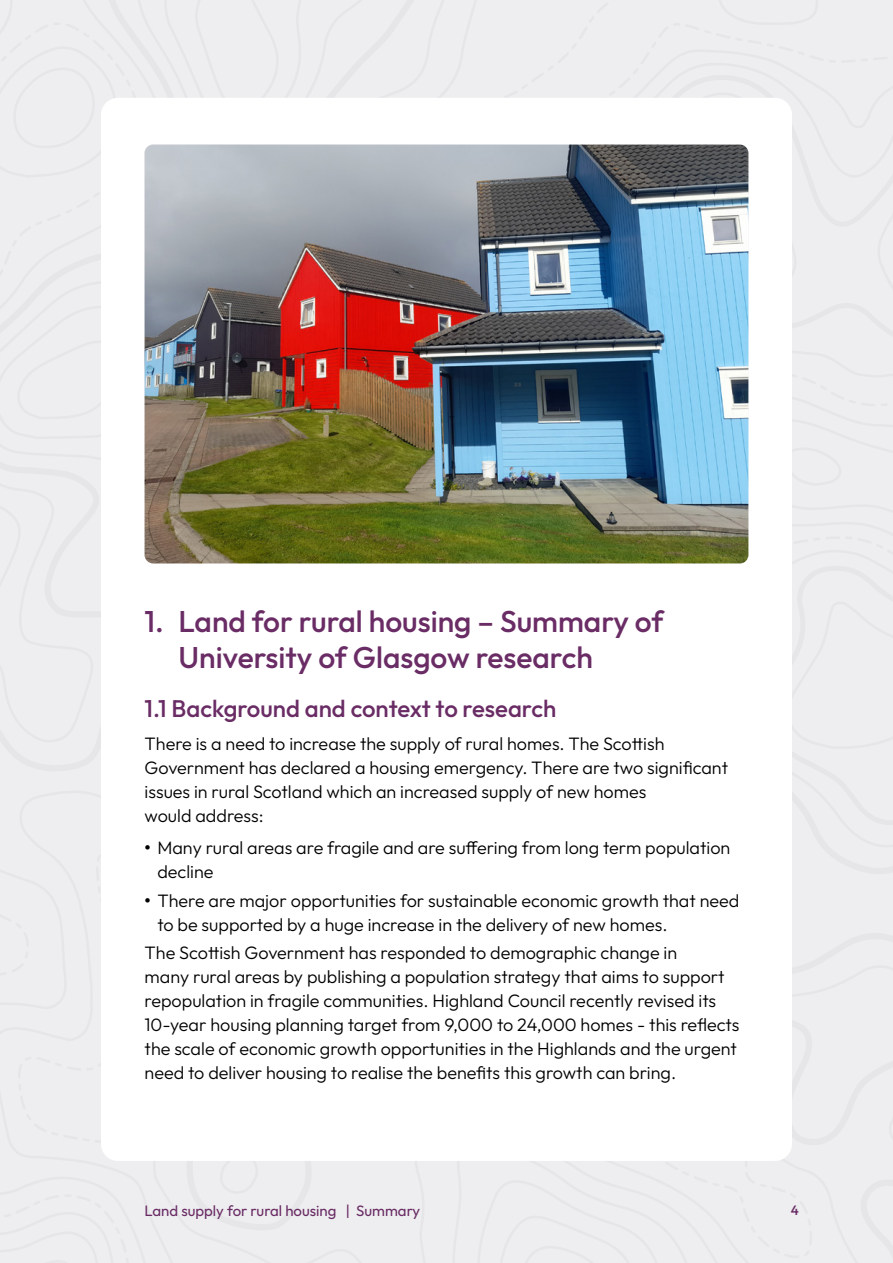
<style>
.page{position:relative;width:893px;height:1263px;background:#fff}
.page>*{position:absolute;margin:0;border:0;box-sizing:border-box;transform-origin:0 0}
.t1{font:500 30px/36px "Outfit";color:#6a2c65}
.t2{font:500 24px "Outfit";color:#6a2c65}
.t3{font:300 18px/24px "Outfit";color:#000}
.t4{font:15px "Outfit";color:#6a2c65}
.t5{font:500 13.5px "Outfit";color:#6a2c65}
.s1{font-weight:700}
</style>
<div class="page">
<svg style="left:151px;top:1161px;width:204px;height:102px;background:#ededef"></svg>
<svg style="left:0;top:0;width:135px;height:18px;background:#ededef"></svg>
<div style="left:0;top:784px;width:151px;height:479px;background:#eeeef0"></div>
<svg style="left:135px;top:0;width:220px;height:98px;background:#ececee"></svg>
<div style="left:161px;top:0;width:148px;height:98px;background:#eeeef0"></div>
<svg style="left:0;top:1170px;width:131px;height:93px;background:#edecef"></svg>
<div style="left:0;top:18px;width:144px;height:231px;background:#eeeef0"></div>
<svg style="left:0;top:249px;width:101px;height:535px;background:#ececee"></svg>
<div style="left:17px;top:812px;width:84px;height:331px;background:#eeeef0"></div>
<svg style="left:77px;top:1136px;width:24px;height:9px"></svg>
<svg style="left:215px;top:1161px;width:47px;height:34px;background:#ececee"></svg>
<div style="left:0;top:43px;width:117px;height:136px;background:#eeeef0"></div>
<div style="left:355px;top:0;width:538px;height:1263px;background:#eeeef0"></div>
<div style="left:101px;top:98px;width:691px;height:1063px;background:#fff;border-radius:17px"></div>
<img style="left:145px;top:145px;width:603px;height:418px">
<p class="t1" style="left:179px;top:604px;width:486px;text-indent:-34px">1. Land for rural housing – Summary of<br>University of Glasgow research</p>
<p class="t2" style="left:145px;top:693px;width:413px">1.1 Background and context to research</p>
<p class="t3" style="left:145px;top:732px;width:585px">There is a need to increase the supply of rural homes. The Scottish Government has declared a housing emergency. There are two significant issues in rural Scotland which an increased supply of new homes<br>would address:</p>
<p class="t3" style="left:157px;top:836px;width:575px;text-indent:-13px"><span class="s1">•</span> Many rural areas are fragile and are suffering from long term population decline</p>
<p class="t3" style="left:157px;top:888px;width:583px;text-indent:-13px"><span class="s1">•</span> There are major opportunities for sustainable economic growth that need to be supported by a huge increase in the delivery of new homes.</p>
<p class="t3" style="left:145px;top:941px;width:596px">The Scottish Government has responded to demographic change in<br>many rural areas by publishing a population strategy that aims to support repopulation in fragile communities. Highland Council recently revised its 10-year housing planning target from 9,000 to 24,000 homes - this reflects the scale of economic growth opportunities in the Highlands and the urgent need to deliver housing to realise the benefits this growth can bring.</p>
<p class="t4" style="left:145px;top:1201px;width:277px">Land supply for rural housing | Summary</p>
<p class="t5" style="left:791px;top:1201px;width:10px">4</p>
</div>
